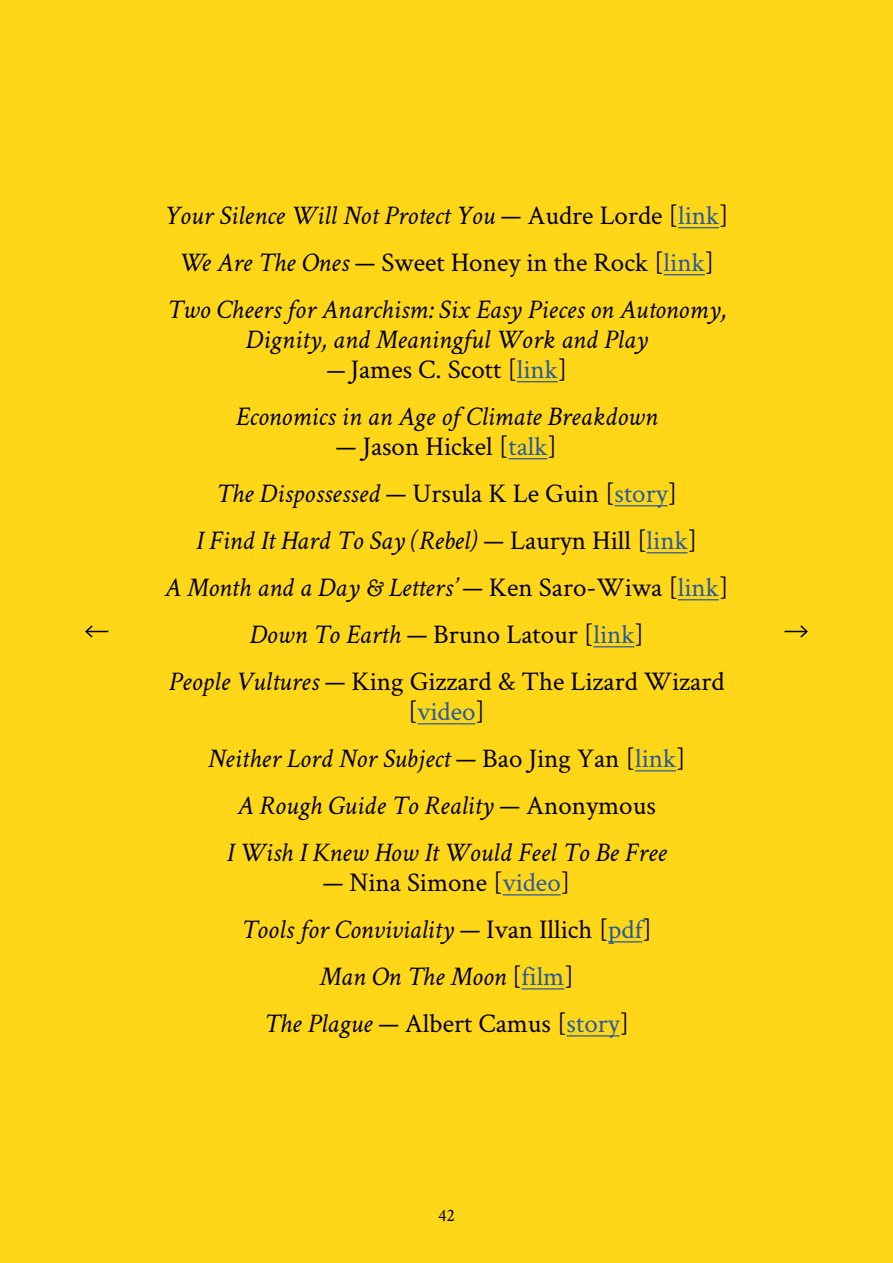
<style>
.page{position:relative;width:893px;height:1263px;background:#ffd618}
.page>*{position:absolute;margin:0;border:0;box-sizing:border-box;transform-origin:0 0}
.t1{font:italic 27px/47px "Crimson Text";color:#000;text-align:center}
.t2{font:27px/47px "Crimson Text";color:#000;text-align:center}
.t3{font:18px "Crimson Text";color:#000}
.s1{font-style:normal}
.s2{font-style:normal;color:#275b9b}
.s3{color:#275b9b}
.s4{font-style:italic}
</style>
<div class="page">
<hr style="left:678px;top:227px;width:41px;height:1px;background:#275b9b">
<hr style="left:664px;top:274px;width:41px;height:1px;background:#275b9b">
<hr style="left:517px;top:381px;width:41px;height:1px;background:#275b9b">
<hr style="left:508px;top:458px;width:39px;height:1px;background:#275b9b">
<hr style="left:614px;top:505px;width:54px;height:1px;background:#275b9b">
<hr style="left:647px;top:552px;width:41px;height:1px;background:#275b9b">
<hr style="left:678px;top:599px;width:41px;height:1px;background:#275b9b">
<hr style="left:593px;top:646px;width:41px;height:1px;background:#275b9b">
<hr style="left:417px;top:723px;width:58px;height:1px;background:#275b9b">
<hr style="left:635px;top:770px;width:41px;height:1px;background:#275b9b">
<hr style="left:503px;top:894px;width:58px;height:1px;background:#275b9b">
<hr style="left:608px;top:941px;width:34px;height:1px;background:#275b9b">
<hr style="left:521px;top:988px;width:43px;height:1px;background:#275b9b">
<hr style="left:566px;top:1035px;width:54px;height:1px;background:#275b9b">
<svg style="left:784px;top:625px;width:24px;height:13px"></svg>
<svg style="left:85px;top:625px;width:23px;height:13px"></svg>
<p class="t1" style="left:164px;top:192px;width:566px">Your Silence Will Not Protect You <span class="s1">— Audre Lorde [</span><span class="s2">link</span><span class="s1">]<br></span>We Are The Ones <span class="s1">— Sweet Honey in the Rock [</span><span class="s2">link</span><span class="s1">]<br></span>Two Cheers for Anarchism: Six Easy Pieces on Autonomy,</p>
<p class="t1" style="left:245px;top:316px;width:404px">Dignity, and Meaningful Work and Play</p>
<p class="t1" style="left:236px;top:346px;width:423px">— <span class="s1">James C. Scott [</span><span class="s2">link</span><span class="s1">]<br></span>Economics in an Age of Climate Breakdown</p>
<p class="t2" style="left:165px;top:422px;width:565px">— Jason Hickel [<span class="s3">talk</span>]<br><span class="s4">The Dispossessed</span> — Ursula K Le Guin [<span class="s3">story</span>]<br><span class="s4">I Find It Hard To Say (Rebel)</span> — Lauryn Hill [<span class="s3">link</span>]<br><span class="s4">A Month and a Day &amp; Letters’</span> — Ken Saro-Wiwa [<span class="s3">link</span>] <span class="s4">Down To Earth</span> — Bruno Latour [<span class="s3">link</span>]<br><span class="s4">People Vultures</span> — King Gizzard &amp; The Lizard Wizard</p>
<p class="t1" style="left:207px;top:688px;width:480px"><span class="s1">[</span><span class="s2">video</span><span class="s1">]<br></span>Neither Lord Nor Subject <span class="s1">— Bao Jing Yan [</span><span class="s2">link</span><span class="s1">]<br></span>A Rough Guide To Reality <span class="s1">— Anonymous<br></span>I Wish I Knew How It Would Feel To Be Free</p>
<p class="t2" style="left:241px;top:858px;width:413px">— Nina Simone [<span class="s3">video</span>]<br><span class="s4">Tools for Conviviality</span> — Ivan Illich [<span class="s3">pdf</span>]<br><span class="s4">Man On The Moon</span> [<span class="s3">film</span>]<br><span class="s4">The Plague</span> — Albert Camus [<span class="s3">story</span>]</p>
<p class="t3" style="left:438px;top:1203px;width:18px">42</p>
</div>
